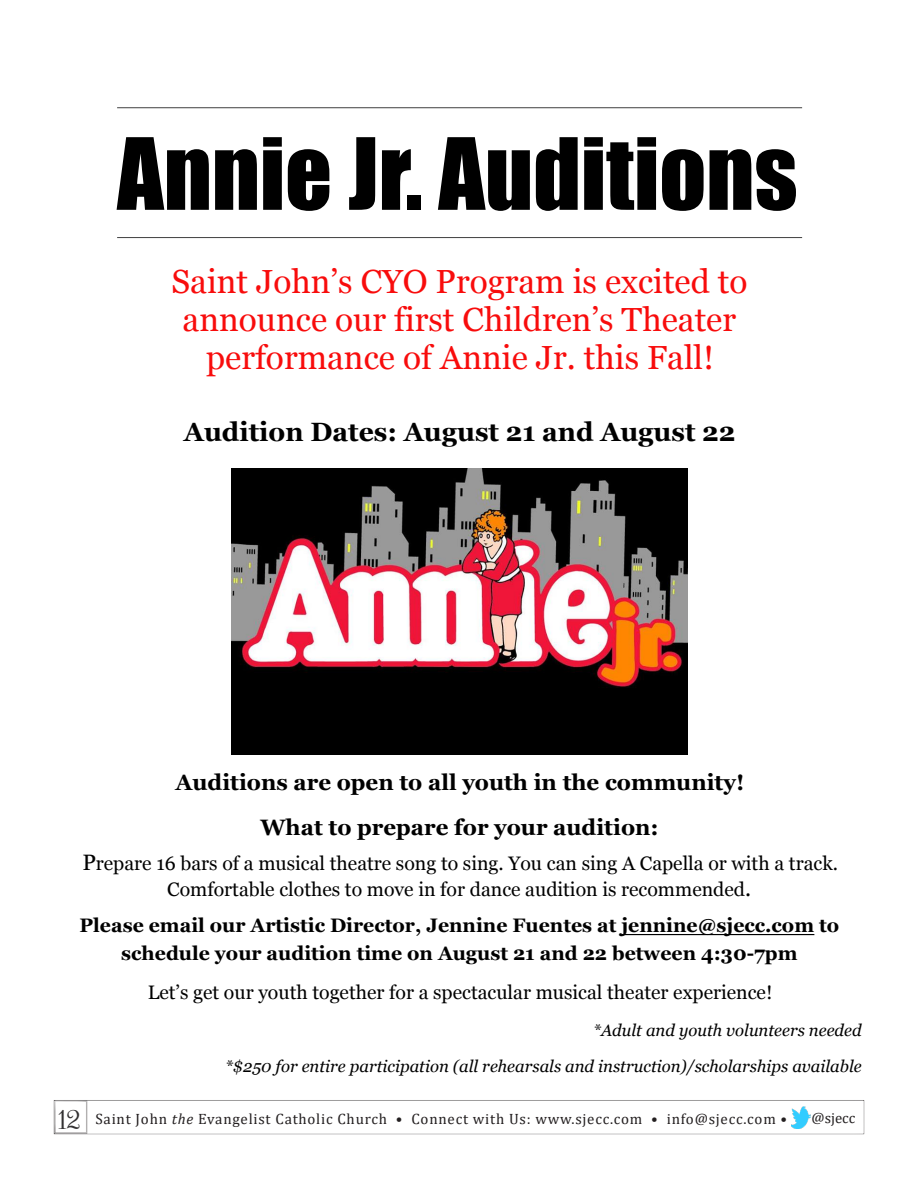
<style>
.page{position:relative;width:918px;height:1188px;background:#fff}
.page>*{position:absolute;margin:0;border:0;box-sizing:border-box;transform-origin:0 0}
.t1{font:91.95px "Impact";color:#000}
.t2{font:36px "Garton";color:#312f30}
.t3{font:33.45px/37.7px "Georgia";color:#f80c0c;text-align:center}
.t4{font:700 26.4px "Georgia";color:#000}
.t5{font:700 22.35px/44.5px "Georgia";color:#000;text-align:center}
.t6{font:19.5px/26.4px "Georgia";color:#000;text-align:center}
.t7{font:700 19.5px/27.9px "Georgia";color:#000;text-align:center}
.t8{font:italic 16.65px/35.8px "Georgia";color:#000;text-align:right}
.t9{font:15px "Cambria";letter-spacing:.05em;color:#231f20}
.t10{font:14.85px "Cambria";color:#231f20}
.s1{font-size:22.35px}
.s2{font-style:italic}
</style>
<div class="page">
<img style="left:791px;top:1106px;width:20px;height:22px">
<hr style="left:117px;top:107px;width:685px;height:1px;background:#3f3f3f">
<hr style="left:117px;top:237px;width:685px;height:1px;background:#3f3f3f">
<img style="left:231px;top:469px;width:457px;height:285px">
<hr style="left:622px;top:934px;width:192px;height:1px;background:#000">
<p class="t1" style="left:117px;top:102px;width:682px">Annie Jr. Auditions</p>
<p class="t3" style="left:171px;top:262px;width:578px">Saint John’s CYO Program is excited to announce our first Children’s Theater performance of Annie Jr. this Fall!</p>
<p class="t4" style="left:184px;top:412px;width:553px">Audition Dates: August 21 and August 22</p>
<p class="t5" style="left:176px;top:759px;width:570px">Auditions are open to all youth in the community!<br>What to prepare for your audition:</p>
<p class="t6" style="left:82px;top:849px;width:757px"><span class="s1">P</span>repare 16 bars of a musical theatre song to sing. You can sing A Capella or with a track.<br>Comfortable clothes to move in for dance audition is recommended<span class="s1">.</span></p>
<p class="t7" style="left:80px;top:911px;width:761px">Please email our Artistic Director, Jennine Fuentes at jennine@sjecc.com to schedule your audition time on August 21 and 22 between 4:30-7pm</p>
<p class="t6" style="left:148px;top:979px;width:626px">Let’s get our youth together for a spectacular musical theater experience!</p>
<p class="t8" style="left:225px;top:1012px;width:638px">*Adult and youth volunteers needed<br>*$250 for entire participation (all rehearsals and instruction)/scholarships available</p>
<h2 class="t2" style="left:58px;top:1100px;width:23px">12</h2>
<p class="t9" style="left:95px;top:1110px;width:693px">Saint John <span class="s2">the</span> Evangelist Catholic Church • Connect with Us: www.sjecc.com • info@sjecc.com •</p>
<p class="t10" style="left:812px;top:1109px;width:45px">@sjecc</p>
</div>
